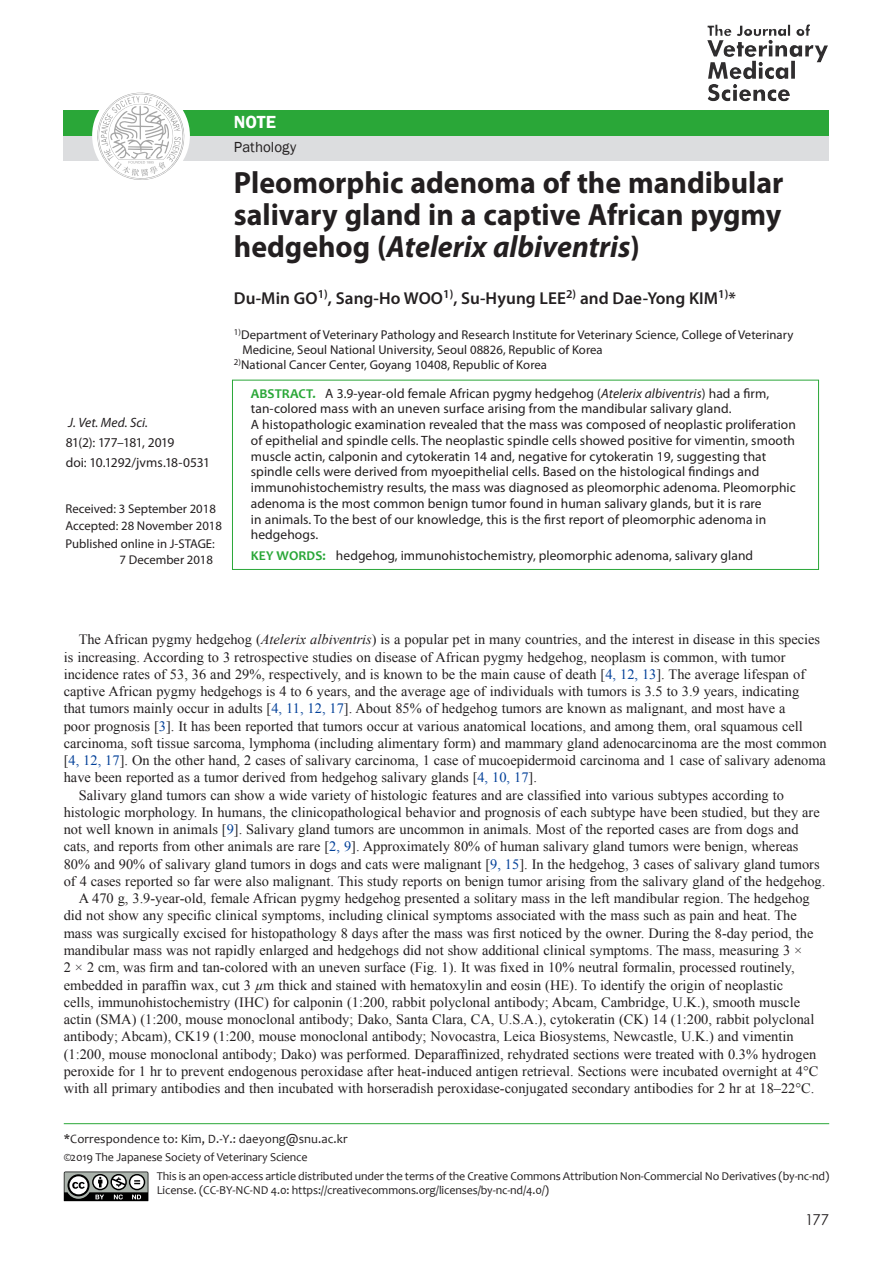
<style>
.page{position:relative;width:893px;height:1263px;background:#fff}
.page>*{position:absolute;margin:0;border:0;box-sizing:border-box;transform-origin:0 0}
.t1{font:700 30.75px/32.2px "Myriad Pro";color:#231f20;text-align:justify}
.t2{font:600 18px "Franklin Gothic";color:#fff}
.t3{font:600 17.25px "Myriad Pro";letter-spacing:.005em;color:#231f20}
.t4{font:15px "Franklin Gothic";color:#231f20}
.t5{font:15px "Century Gothic";color:#231f20}
.t6{font:14.25px "Times New Roman";color:#231f20}
.t7{font:13.5px/15.8px "Myriad Pro";letter-spacing:.005em;color:#231f20}
.t8{font:13.5px/20px "Myriad Pro";letter-spacing:-.025em;color:#231f20}
.t9{font:italic 13.5px "Myriad Pro";color:#231f20}
.t10{font:12.75px/17.9px "Myriad Pro";letter-spacing:.005em;color:#231f20}
.t11{font:12.75px "Candara";letter-spacing:.005em;color:#231f20}
.t12{font:12px/20px "Candara";letter-spacing:-.01em;color:#231f20}
.s1{font-style:italic}
.s2{font-family:"Candara";font-weight:700;color:#2aa738}
.s3{color:#003f98}
</style>
<div class="page">
<hr style="left:64px;top:1123px;width:765px;height:1px;background:#2aa738">
<div style="left:64px;top:136px;width:765px;height:25px;background:#dcdddf"></div>
<div style="left:64px;top:111px;width:765px;height:25px;background:#2aa738"></div>
<div style="left:92px;top:87px;width:98px;height:97px;background:#fff;border-radius:50%"></div>
<svg style="left:94px;top:92px;width:93px;height:88px"></svg>
<img style="left:707px;top:24px;width:106px;height:33px">
<div style="left:232px;top:380px;width:587px;height:190px;border:1px solid #2aa738"></div>
<svg style="left:64px;top:1171px;width:84px;height:30px"></svg>
<p class="t9" style="left:68px;top:414px;width:81px">J. Vet. Med. Sci.</p>
<p class="t8" style="left:66px;top:432px;width:146px">81(2): 177–181, 2019<br>doi: 10.1292/jvms.18-0531</p>
<p class="t10" style="left:66px;top:499px;width:158px">Received: 3 September 2018<br>Accepted: 28 November 2018<br>Published online in J-STAGE:</p>
<p class="t10" style="left:120px;top:551px;width:95px">7 December 2018</p>
<p class="t2" style="left:234px;top:111px;width:44px">NOTE</p>
<p class="t4" style="left:234px;top:138px;width:64px">Pathology</p>
<h1 class="t1" style="left:234px;top:165px;width:551px">Pleomorphic adenoma of the mandibular salivary gland in a captive African pygmy hedgehog (<span class="s1">Atelerix albiventris</span>)</h1>
<p class="t3" style="left:234px;top:287px;width:504px">Du-Min GO<sup>1)</sup>, Sang-Ho WOO<sup>1)</sup>, Su-Hyung LEE<sup>2)</sup> and Dae-Yong KIM<sup>1)</sup>*</p>
<p class="t10" style="left:242px;top:328px;width:552px;line-height:14.2px;text-indent:-9px"><sup>1)</sup>Department of Veterinary Pathology and Research Institute for Veterinary Science, College of Veterinary<br>Medicine, Seoul National University, Seoul 08826, Republic of Korea</p>
<p class="t10" style="left:234px;top:356px;width:315px"><sup>2)</sup>National Cancer Center, Goyang 10408, Republic of Korea</p>
<p class="t7" style="left:251px;top:385px;width:547px"><span class="s2">ABSTRACT.</span> A 3.9-year-old female African pygmy hedgehog (<span class="s1">Atelerix albiventris</span>) had a firm, tan-colored mass with an uneven surface arising from the mandibular salivary gland.<br>A histopathologic examination revealed that the mass was composed of neoplastic proliferation of epithelial and spindle cells. The neoplastic spindle cells showed positive for vimentin, smooth muscle actin, calponin and cytokeratin 14 and, negative for cytokeratin 19, suggesting that spindle cells were derived from myoepithelial cells. Based on the histological findings and immunohistochemistry results, the mass was diagnosed as pleomorphic adenoma. Pleomorphic adenoma is the most common benign tumor found in human salivary glands, but it is rare<br>in animals. To the best of our knowledge, this is the first report of pleomorphic adenoma in hedgehogs.</p>
<p class="t7" style="left:251px;top:548px;width:504px"><span class="s2">KEY WORDS:</span> hedgehog, immunohistochemistry, pleomorphic adenoma, salivary gland</p>
<p class="t6" style="left:79px;top:630px;width:743px">The African pygmy hedgehog (<span class="s1">Atelerix albiventris</span>) is a popular pet in many countries, and the interest in disease in this species</p>
<p class="t6" style="left:64px;top:647px;width:723px">is increasing. According to 3 retrospective studies on disease of African pygmy hedgehog, neoplasm is common, with tumor</p>
<p class="t6" style="left:64px;top:664px;width:743px">incidence rates of 53, 36 and 29%, respectively, and is known to be the main cause of death [<span class="s3">4, 12, 13</span>]. The average lifespan of</p>
<p class="t6" style="left:64px;top:682px;width:737px">captive African pygmy hedgehogs is 4 to 6 years, and the average age of individuals with tumors is 3.5 to 3.9 years, indicating</p>
<p class="t6" style="left:64px;top:699px;width:723px">that tumors mainly occur in adults [<span class="s3">4, 11, 12, 17</span>]. About 85% of hedgehog tumors are known as malignant, and most have a</p>
<p class="t6" style="left:64px;top:716px;width:741px">poor prognosis [<span class="s3">3</span>]. It has been reported that tumors occur at various anatomical locations, and among them, oral squamous cell</p>
<p class="t6" style="left:64px;top:733px;width:764px">carcinoma, soft tissue sarcoma, lymphoma (including alimentary form) and mammary gland adenocarcinoma are the most common</p>
<p class="t6" style="left:64px;top:751px;width:764px">[<span class="s3">4, 12, 17</span>]. On the other hand, 2 cases of salivary carcinoma, 1 case of mucoepidermoid carcinoma and 1 case of salivary adenoma</p>
<p class="t6" style="left:64px;top:768px;width:475px">have been reported as a tumor derived from hedgehog salivary glands [<span class="s3">4, 10, 17</span>].</p>
<p class="t6" style="left:79px;top:785px;width:707px">Salivary gland tumors can show a wide variety of histologic features and are classified into various subtypes according to</p>
<p class="t6" style="left:64px;top:802px;width:757px">histologic morphology. In humans, the clinicopathological behavior and prognosis of each subtype have been studied, but they are</p>
<p class="t6" style="left:64px;top:820px;width:736px">not well known in animals [<span class="s3">9</span>]. Salivary gland tumors are uncommon in animals. Most of the reported cases are from dogs and</p>
<p class="t6" style="left:64px;top:837px;width:736px">cats, and reports from other animals are rare [<span class="s3">2, 9</span>]. Approximately 80% of human salivary gland tumors were benign, whereas</p>
<p class="t6" style="left:64px;top:854px;width:757px">80% and 90% of salivary gland tumors in dogs and cats were malignant [<span class="s3">9, 15</span>]. In the hedgehog, 3 cases of salivary gland tumors</p>
<p class="t6" style="left:64px;top:871px;width:763px">of 4 cases reported so far were also malignant. This study reports on benign tumor arising from the salivary gland of the hedgehog.</p>
<p class="t6" style="left:79px;top:889px;width:733px">A 470 g, 3.9-year-old, female African pygmy hedgehog presented a solitary mass in the left mandibular region. The hedgehog</p>
<p class="t6" style="left:64px;top:906px;width:734px">did not show any specific clinical symptoms, including clinical symptoms associated with the mass such as pain and heat. The</p>
<p class="t6" style="left:64px;top:923px;width:751px">mass was surgically excised for histopathology 8 days after the mass was first noticed by the owner. During the 8-day period, the</p>
<p class="t6" style="left:64px;top:941px;width:740px">mandibular mass was not rapidly enlarged and hedgehogs did not show additional clinical symptoms. The mass, measuring 3 ×</p>
<p class="t6" style="left:64px;top:958px;width:732px">2 × 2 cm, was firm and tan-colored with an uneven surface (Fig. 1). It was fixed in 10% neutral formalin, processed routinely,</p>
<p class="t6" style="left:64px;top:975px;width:721px">embedded in paraffin wax, cut 3 <span class="s1">µ</span>m thick and stained with hematoxylin and eosin (HE). To identify the origin of neoplastic</p>
<p class="t6" style="left:64px;top:992px;width:738px">cells, immunohistochemistry (IHC) for calponin (1:200, rabbit polyclonal antibody; Abcam, Cambridge, U.K.), smooth muscle</p>
<p class="t6" style="left:64px;top:1010px;width:752px">actin (SMA) (1:200, mouse monoclonal antibody; Dako, Santa Clara, CA, U.S.A.), cytokeratin (CK) 14 (1:200, rabbit polyclonal</p>
<p class="t6" style="left:64px;top:1027px;width:731px">antibody; Abcam), CK19 (1:200, mouse monoclonal antibody; Novocastra, Leica Biosystems, Newcastle, U.K.) and vimentin</p>
<p class="t6" style="left:64px;top:1044px;width:754px">(1:200, mouse monoclonal antibody; Dako) was performed. Deparaffinized, rehydrated sections were treated with 0.3% hydrogen</p>
<p class="t6" style="left:64px;top:1061px;width:756px">peroxide for 1 hr to prevent endogenous peroxidase after heat-induced antigen retrieval. Sections were incubated overnight at 4°C</p>
<p class="t6" style="left:64px;top:1079px;width:752px">with all primary antibodies and then incubated with horseradish peroxidase-conjugated secondary antibodies for 2 hr at 18–22°C.</p>
<p class="t11" style="left:64px;top:1130px;width:285px">*Correspondence to: Kim, D.-Y.: daeyong@snu.ac.kr</p>
<p class="t12" style="left:157px;top:1146px;width:674px;text-indent:-93px">©2019 The Japanese Society of Veterinary Science<br>This is an open-access article distributed under the terms of the Creative Commons Attribution Non-Commercial No Derivatives (by-nc-nd)</p>
<p class="t12" style="left:157px;top:1180px;width:394px">License. (CC-BY-NC-ND 4.0: https://creativecommons.org/licenses/by-nc-nd/4.0/)</p>
<p class="t5" style="left:805px;top:1209px;width:25px">177</p>
</div>
